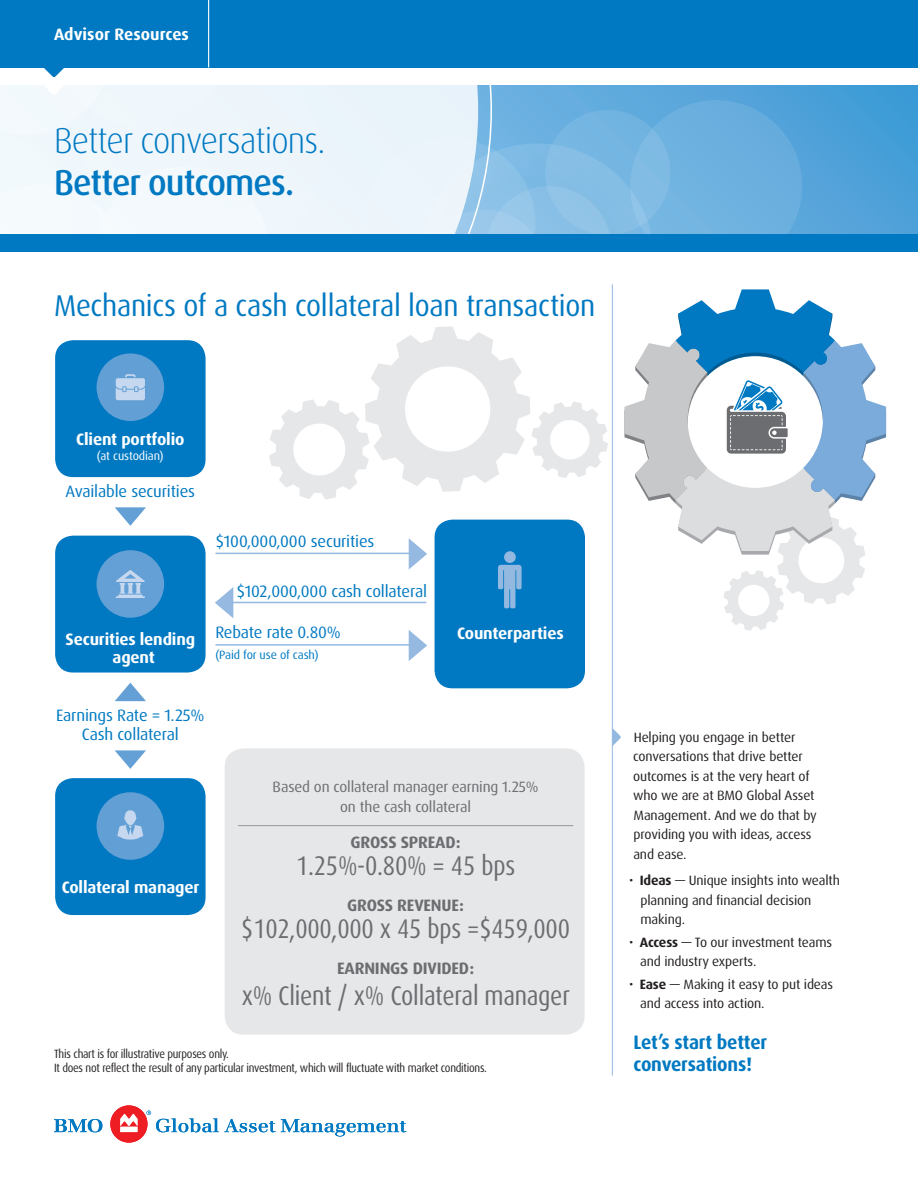
<style>
.page{position:relative;width:918px;height:1188px;background:#fff}
.page>*{position:absolute;margin:0;border:0;box-sizing:border-box;transform-origin:0 0}
.Publication_Title{font:300 36px "Dax OT";letter-spacing:-.025em;color:#0079c2;scale:.95 1}
.Publication_Title-2{font:500 36px "Dax OT";letter-spacing:-.025em;color:#0079c2;scale:.95 1}
.Investment_Perspecti{font:30px "Dax OT";letter-spacing:-.01em;color:#0079c2;scale:.95 1}
.Investment_Perspecti-2{font:condensed 27px "Dax OT";letter-spacing:-.01em;color:#6c6d70}
.Paragraph_Headline{font:700 19.5px/22.5px "Dax OT";letter-spacing:-.01em;color:#0079c2;scale:.95 1}
.Investment_Perspecti-3{font:16.5px/19.5px "Dax OT";letter-spacing:-.01em;color:#0079c2;text-align:center}
.Investment_Perspecti-4{font:700 16.5px/18px "Dax OT";letter-spacing:-.01em;color:#fff;text-align:center}
.Investment_Perspecti-5{font:700 16.5px "Dax OT";letter-spacing:-.01em;color:#6c6d70}
.Line_of_Business{font:700 16.5px "Dax OT";letter-spacing:.005em;color:#fff}
.Investment_Perspecti-6{font:15px/19.5px "Dax OT";letter-spacing:-.01em;color:#6c6d70;text-align:center}
.Investment_Perspecti-7{font:13.5px/19.5px "Dax OT";letter-spacing:-.01em;color:#231f20}
.Legal_Dax{font:12px/13.5px "Dax OT";letter-spacing:-.025em;color:#231f20;scale:.9 1}
.Investment_Perspecti-8{font:12px "Dax OT";letter-spacing:-.01em;color:#0079c2}
.Investment_Perspecti-9{font:12px "Dax OT";letter-spacing:-.01em;color:#fff}
.s1{font-weight:700}
</style>
<div class="page">
<svg style="left:802px;top:85px;width:116px;height:149px;background:#4ba0d8"></svg>
<div style="left:0;top:234px;width:918px;height:18px;background:#0079c2"></div>
<svg style="left:0;top:68px;width:802px;height:166px"></svg>
<svg style="left:269px;top:326px;width:339px;height:174px"></svg>
<div style="left:225px;top:748px;width:360px;height:287px;background:#e6e7e9;border-radius:19px"></div>
<div style="left:435px;top:520px;width:150px;height:168px;background:#0079c2;border-radius:18px"></div>
<div style="left:55px;top:536px;width:151px;height:137px;background:#0079c2;border-radius:18px"></div>
<div style="left:55px;top:778px;width:151px;height:137px;background:#0079c2;border-radius:18px"></div>
<div style="left:55px;top:340px;width:151px;height:137px;background:#0079c2;border-radius:18px"></div>
<div style="left:0;top:0;width:918px;height:68px;background:#0079c2"></div>
<hr style="left:612px;top:284px;width:1px;height:792px;background:#94b9e1">
<svg style="left:54px;top:1119px;width:48px;height:13px"></svg>
<div style="left:110px;top:1105px;width:38px;height:38px;background:#ee1d23;border-radius:50%"></div>
<svg style="left:120px;top:1114px;width:18px;height:18px"></svg>
<svg style="left:147px;top:1111px;width:259px;height:26px"></svg>
<svg style="left:613px;top:728px;width:8px;height:18px"></svg>
<hr style="left:208px;top:0;width:1px;height:68px;background:#fff">
<svg style="left:498px;top:551px;width:24px;height:57px"></svg>
<div style="left:97px;top:353px;width:67px;height:68px;background:#629fd5;border-radius:50%"></div>
<svg style="left:116px;top:374px;width:29px;height:26px"></svg>
<div style="left:97px;top:550px;width:67px;height:68px;background:#64a0d5;border-radius:50%"></div>
<svg style="left:116px;top:570px;width:29px;height:28px"></svg>
<div style="left:97px;top:792px;width:67px;height:68px;background:#629fd5;border-radius:50%"></div>
<svg style="left:117px;top:810px;width:26px;height:30px"></svg>
<hr style="left:238px;top:825px;width:335px;height:1px;background:#939598">
<svg style="left:409px;top:538px;width:18px;height:31px"></svg>
<svg style="left:215px;top:587px;width:18px;height:31px"></svg>
<svg style="left:115px;top:507px;width:31px;height:19px"></svg>
<svg style="left:115px;top:750px;width:31px;height:19px"></svg>
<svg style="left:115px;top:683px;width:31px;height:18px"></svg>
<svg style="left:409px;top:630px;width:18px;height:31px"></svg>
<hr style="left:215px;top:553px;width:195px;height:1px;background:#94b9e1">
<hr style="left:215px;top:644px;width:195px;height:2px;background:#94b9e1">
<hr style="left:232px;top:602px;width:194px;height:1px;background:#94b9e1">
<svg style="left:625px;top:289px;width:261px;height:342px"></svg>
<p class="Line_of_Business" style="left:54px;top:24px;width:137px">Advisor Resources</p>
<p class="Publication_Title" style="left:54px;top:118px;width:287px">Better conversations.</p>
<p class="Publication_Title-2" style="left:54px;top:159px;width:254px">Better outcomes.</p>
<p class="Investment_Perspecti" style="left:54px;top:286px;width:571px">Mechanics of a cash collateral loan transaction</p>
<p class="Investment_Perspecti-4" style="left:76px;top:430px;width:110px">Client portfolio</p>
<p class="Investment_Perspecti-9" style="left:97px;top:448px;width:68px">(at custodian)</p>
<p class="Investment_Perspecti-3" style="left:66px;top:482px;width:131px">Available securities</p>
<p class="Investment_Perspecti-4" style="left:66px;top:630px;width:131px">Securities lending agent</p>
<p class="Investment_Perspecti-3" style="left:216px;top:531px;width:160px">$100,000,000 securities</p>
<p class="Investment_Perspecti-3" style="left:237px;top:582px;width:192px">$102,000,000 cash collateral</p>
<p class="Investment_Perspecti-3" style="left:215px;top:623px;width:127px">Rebate rate 0.80%</p>
<p class="Investment_Perspecti-8" style="left:215px;top:648px;width:105px">(Paid for use of cash)</p>
<p class="Investment_Perspecti-4" style="left:457px;top:625px;width:108px">Counterparties</p>
<p class="Investment_Perspecti-3" style="left:56px;top:706px;width:150px">Earnings Rate = 1.25%<br>Cash collateral</p>
<p class="Investment_Perspecti-4" style="left:62px;top:878px;width:139px">Collateral manager</p>
<p class="Investment_Perspecti-6" style="left:273px;top:777px;width:268px">Based on collateral manager earning 1.25% on the cash collateral</p>
<p class="Investment_Perspecti-5" style="left:351px;top:832px;width:111px">GROSS SPREAD:</p>
<p class="Investment_Perspecti-2" style="left:296px;top:848px;width:221px">1.25%-0.80% = 45 bps</p>
<p class="Investment_Perspecti-5" style="left:347px;top:895px;width:118px">GROSS REVENUE:</p>
<p class="Investment_Perspecti-2" style="left:241px;top:912px;width:330px">$102,000,000 x 45 bps =$459,000</p>
<p class="Investment_Perspecti-5" style="left:337px;top:958px;width:139px">EARNINGS DIVIDED:</p>
<p class="Investment_Perspecti-2" style="left:242px;top:978px;width:330px">x% Client / x% Collateral manager</p>
<p class="Legal_Dax" style="left:54px;top:1048px;width:483px">This chart is for illustrative purposes only.<br>It does not reflect the result of any particular investment, which will fluctuate with market conditions.</p>
<p class="Investment_Perspecti-7" style="left:633px;top:727px;width:185px">Helping you engage in better conversations that drive better outcomes is at the very heart of who we are at BMO Global Asset<br>Management. And we do that by providing you with ideas, access and ease.</p>
<p class="Investment_Perspecti-7" style="left:640px;top:871px;width:201px;text-indent:-11px">• <span class="s1">Ideas</span> — Unique insights into wealth planning and financial decision making.</p>
<p class="Investment_Perspecti-7" style="left:640px;top:932px;width:194px;text-indent:-11px">• <span class="s1">Access</span> — To our investment teams and industry experts.</p>
<p class="Investment_Perspecti-7" style="left:640px;top:975px;width:194px;text-indent:-11px">• <span class="s1">Ease</span> — Making it easy to put ideas and access into action.</p>
<p class="Paragraph_Headline" style="left:634px;top:1031px;width:142px">Let’s start better conversations!</p>
</div>
